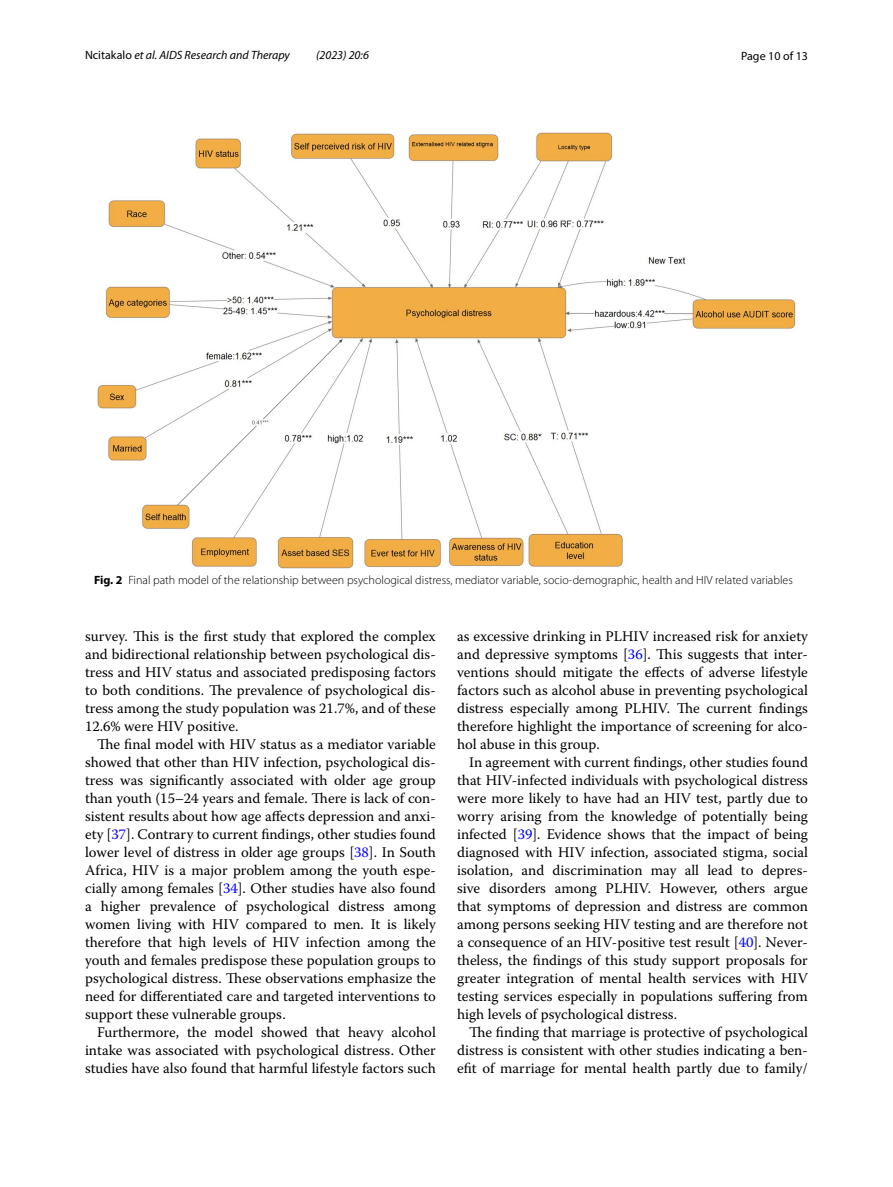
<style>
.page{position:relative;width:893px;height:1187px;background:#fff}
.page>*{position:absolute;margin:0;border:0;box-sizing:border-box;transform-origin:0 0}
.t1{font:14.7px/18px "Warnock Pro";color:#000;text-align:justify}
.t2{font:300 12px "Myriad Pro";color:#000}
.t3{font:italic 12px "Myriad Pro";color:#000}
.t4{font:12px "Myriad Pro";color:#000}
.s1{font-style:normal}
.s2{font-weight:700}
.s3{color:#00f}
</style>
<div class="page">
<img style="left:97px;top:133px;width:699px;height:436px">
<p class="t3" style="left:85px;top:48px;width:206px"><span class="s1">Ncitakalo</span> et al. AIDS Research and Therapy</p>
<p class="t3" style="left:316px;top:48px;width:54px">(2023) 20:6</p>
<p class="t4" style="left:741px;top:48px;width:68px">Page 10 of 13</p>
<p class="t2" style="left:94px;top:573px;width:700px"><span class="s2">Fig. 2</span> Final path model of the relationship between psychological distress, mediator variable, socio-demographic, health and HIV related variables</p>
<p class="t1" style="left:85px;top:627px;width:352px">survey. This is the first study that explored the complex and bidirectional relationship between psychological dis&shy;tress and HIV status and associated predisposing factors to both conditions. The prevalence of psychological dis&shy;tress among the study population was 21.7%, and of these 12.6% were HIV positive.</p>
<p class="t1" style="left:85px;top:735px;width:352px;text-indent:12px">The final model with HIV status as a mediator variable showed that other than HIV infection, psychological dis&shy;tress was significantly associated with older age group than youth (15–24 years and female. There is lack of con&shy;sistent results about how age affects depression and anxi&shy;ety [<span class="s3">37</span>]. Contrary to current findings, other studies found lower level of distress in older age groups [<span class="s3">38</span>]. In South Africa, HIV is a major problem among the youth espe&shy;cially among females [<span class="s3">34</span>]. Other studies have also found a higher prevalence of psychological distress among women living with HIV compared to men. It is likely therefore that high levels of HIV infection among the youth and females predispose these population groups to psychological distress. These observations emphasize the need for differentiated care and targeted interventions to support these vulnerable groups.</p>
<p class="t1" style="left:85px;top:1023px;width:352px;text-indent:12px">Furthermore, the model showed that heavy alcohol intake was associated with psychological distress. Other studies have also found that harmful lifestyle factors such</p>
<p class="t1" style="left:457px;top:627px;width:352px">as excessive drinking in PLHIV increased risk for anxiety and depressive symptoms [<span class="s3">36</span>]. This suggests that inter&shy;ventions should mitigate the effects of adverse lifestyle factors such as alcohol abuse in preventing psychological distress especially among PLHIV. The current findings therefore highlight the importance of screening for alco&shy;hol abuse in this group.</p>
<p class="t1" style="left:457px;top:753px;width:352px;text-indent:12px">In agreement with current findings, other studies found that HIV-infected individuals with psychological distress were more likely to have had an HIV test, partly due to worry arising from the knowledge of potentially being infected [<span class="s3">39</span>]. Evidence shows that the impact of being diagnosed with HIV infection, associated stigma, social isolation, and discrimination may all lead to depres&shy;sive disorders among PLHIV. However, others argue that symptoms of depression and distress are common among persons seeking HIV testing and are therefore not a consequence of an HIV-positive test result [<span class="s3">40</span>]. Never&shy;theless, the findings of this study support proposals for greater integration of mental health services with HIV testing services especially in populations suffering from high levels of psychological distress.</p>
<p class="t1" style="left:457px;top:1023px;width:352px;text-indent:12px">The finding that marriage is protective of psychological distress is consistent with other studies indicating a ben&shy;efit of marriage for mental health partly due to family/</p>
</div>
